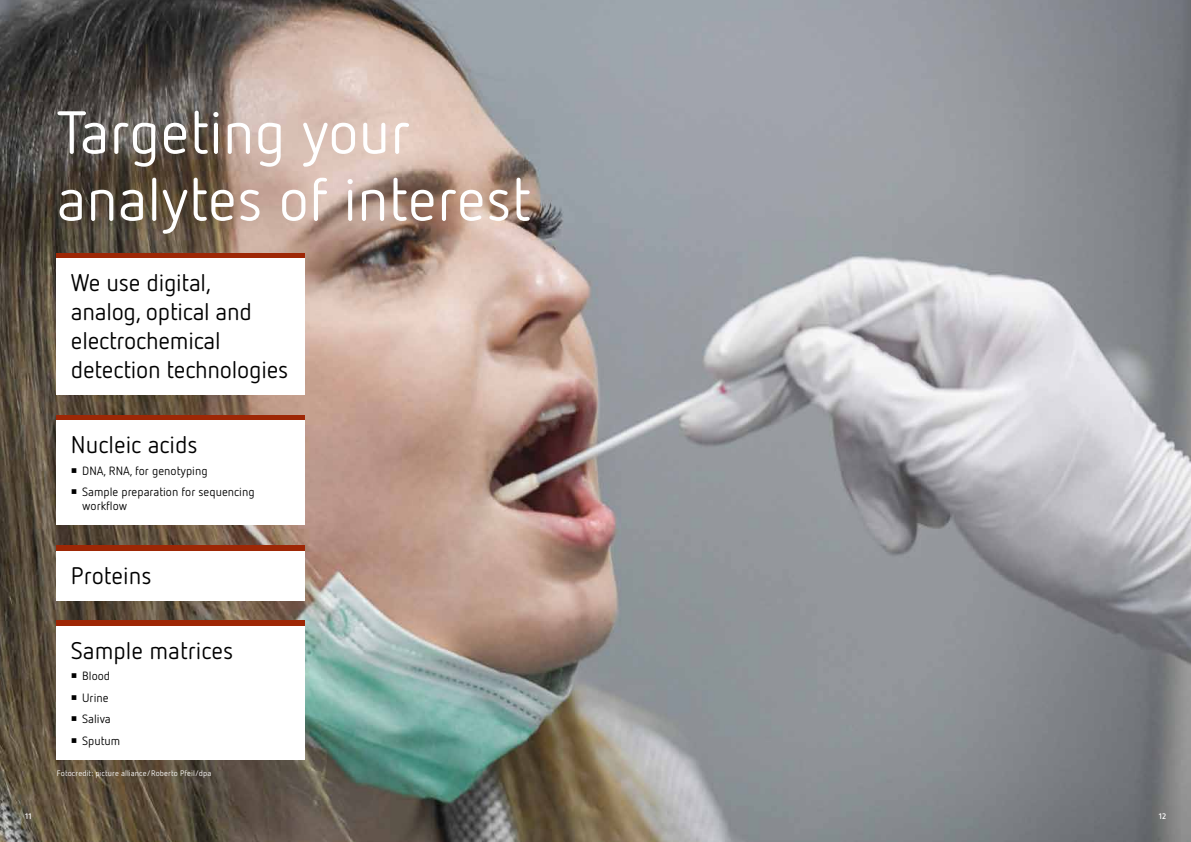
<style>
.page{position:relative;width:1191px;height:842px;background:#fff}
.page>*{position:absolute;margin:0;border:0;box-sizing:border-box;transform-origin:0 0}
.t1{font:60px/67px "Netto OT";color:#fff}
.t2{font:24px/28.8px "Netto OT";letter-spacing:-.01em;color:#000}
.t3{font:12px/14.4px "Netto OT";color:#000}
.t4{font:8px "Netto OT";letter-spacing:.015em;color:#fff}
.t5{font:700 8px "Netto OT";color:#fff}
</style>
<div class="page">
<img style="left:0;top:0;width:1191px;height:842px">
<div style="left:57px;top:253px;width:248px;height:6px;background:#9e2705"></div>
<div style="left:57px;top:415px;width:248px;height:5px;background:#9e2705"></div>
<div style="left:57px;top:420px;width:248px;height:105px;background:#fff"></div>
<div style="left:57px;top:621px;width:248px;height:5px;background:#9e2705"></div>
<div style="left:57px;top:626px;width:248px;height:133px;background:#fff"></div>
<div style="left:57px;top:545px;width:248px;height:6px;background:#9e2705"></div>
<div style="left:57px;top:551px;width:248px;height:50px;background:#fff"></div>
<div style="left:57px;top:259px;width:248px;height:136px;background:#fff"></div>
<p class="t5" style="left:25px;top:811px;width:8px">11</p>
<h1 class="t1" style="left:57px;top:98px;width:476px">Targeting your analytes of interest</h1>
<p class="t2" style="left:71px;top:268px;width:219px">We use digital,<br>analog, optical and electrochemical detection technologies</p>
<p class="t2" style="left:71px;top:430px;width:128px">Nucleic acids</p>
<p class="t3" style="left:71px;top:463px;width:138px">○ DNA, RNA, for genotyping</p>
<p class="t3" style="left:82px;top:484px;width:174px;text-indent:-11px">○ Sample preparation for sequencing workflow</p>
<p class="t2" style="left:71px;top:560px;width:82px">Proteins</p>
<p class="t2" style="left:71px;top:636px;width:164px">Sample matrices</p>
<p class="t3" style="left:71px;top:669px;width:41px">○ Blood</p>
<p class="t3" style="left:71px;top:690px;width:39px">○ Urine</p>
<p class="t3" style="left:71px;top:712px;width:41px">○ Saliva</p>
<p class="t3" style="left:71px;top:733px;width:51px">○ Sputum</p>
<p class="t4" style="left:57px;top:768px;width:156px">Fotocredit: picture alliance/Roberto Pfeil/dpa</p>
<p class="t5" style="left:1158px;top:811px;width:9px">12</p>
</div>
